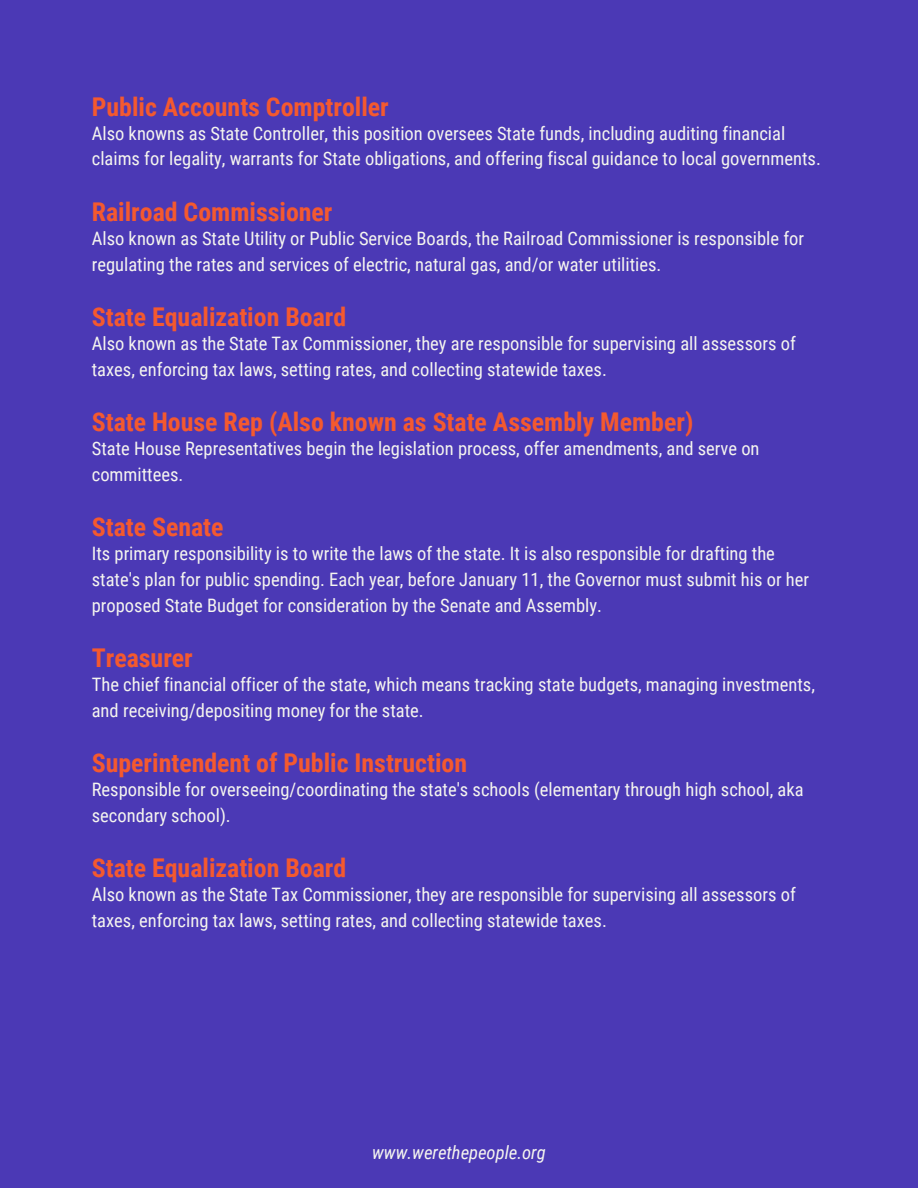
<style>
.page{position:relative;width:918px;height:1188px;background:#4b39b5}
.page>*{position:absolute;margin:0;border:0;box-sizing:border-box;transform-origin:0 0}
.t1{font:700 25.8px "Roboto Condensed";color:#f4592f}
.t2{font:18.45px/25.8px "Roboto Condensed";color:#f5f5ef}
.t3{font:italic 18.45px "Roboto Condensed";color:#f5f5ef}
</style>
<div class="page">
<h1 class="t1" style="left:92px;top:92px;width:299px">Public Accounts Comptroller</h1>
<p class="t2" style="left:92px;top:120px;width:731px">Also knowns as State Controller, this position oversees State funds, including auditing financial claims for legality, warrants for State obligations, and offering fiscal guidance to local governments.</p>
<h1 class="t1" style="left:92px;top:197px;width:242px">Railroad Commissioner</h1>
<p class="t2" style="left:92px;top:225px;width:714px">Also known as State Utility or Public Service Boards, the Railroad Commissioner is responsible for regulating the rates and services of electric, natural gas, and/or water utilities.</p>
<h1 class="t1" style="left:92px;top:302px;width:256px">State Equalization Board</h1>
<p class="t2" style="left:92px;top:331px;width:706px">Also known as the State Tax Commissioner, they are responsible for supervising all assessors of taxes, enforcing tax laws, setting rates, and collecting statewide taxes.</p>
<h1 class="t1" style="left:92px;top:407px;width:603px">State House Rep (Also known as State Assembly Member)</h1>
<p class="t2" style="left:92px;top:436px;width:669px">State House Representatives begin the legislation process, offer amendments, and serve on committees.</p>
<h1 class="t1" style="left:92px;top:512px;width:133px">State Senate</h1>
<p class="t2" style="left:92px;top:541px;width:719px">Its primary responsibility is to write the laws of the state. It is also responsible for drafting the state's plan for public spending. Each year, before January 11, the Governor must submit his or her proposed State Budget for consideration by the Senate and Assembly.</p>
<h1 class="t1" style="left:92px;top:643px;width:103px">Treasurer</h1>
<p class="t2" style="left:92px;top:672px;width:725px">The chief financial officer of the state, which means tracking state budgets, managing investments, and receiving/depositing money for the state.</p>
<h1 class="t1" style="left:92px;top:748px;width:377px">Superintendent of Public Instruction</h1>
<p class="t2" style="left:92px;top:777px;width:713px">Responsible for overseeing/coordinating the state's schools (elementary through high school, aka secondary school).</p>
<h1 class="t1" style="left:92px;top:853px;width:256px">State Equalization Board</h1>
<p class="t2" style="left:92px;top:882px;width:706px">Also known as the State Tax Commissioner, they are responsible for supervising all assessors of taxes, enforcing tax laws, setting rates, and collecting statewide taxes.</p>
<p class="t3" style="left:372px;top:1142px;width:175px">www.werethepeople.org</p>
</div>
